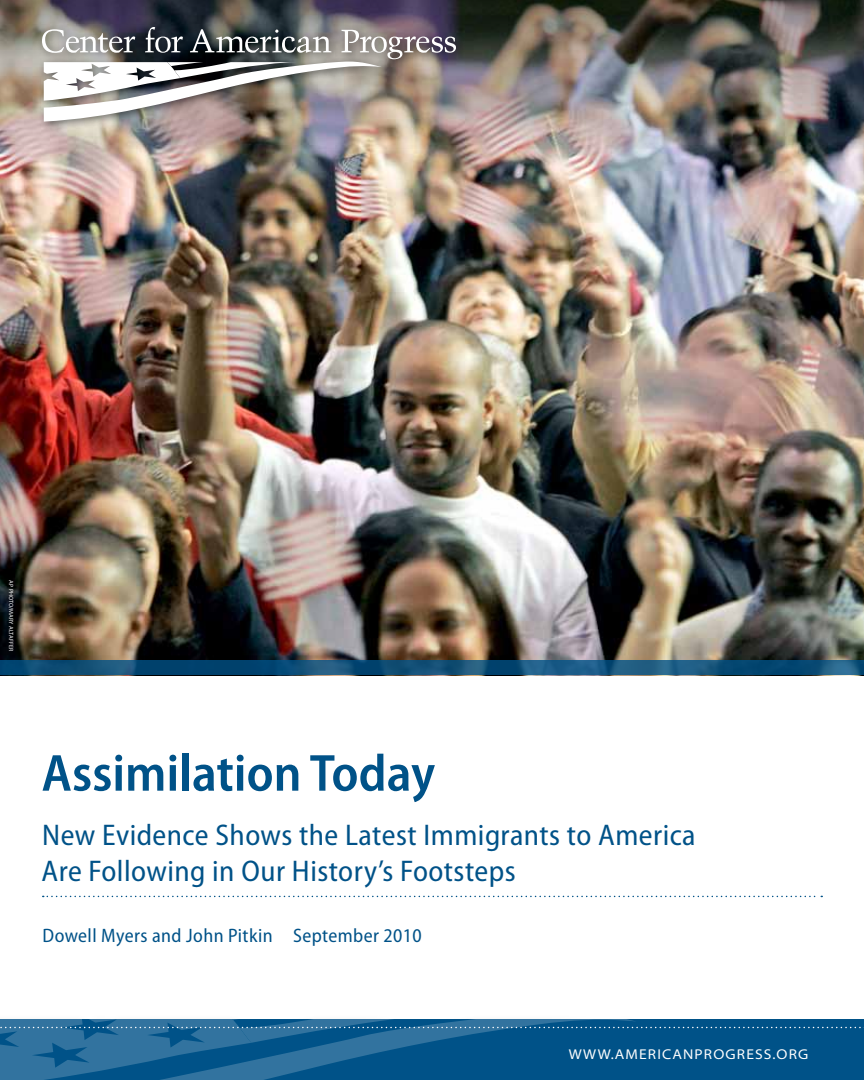
<style>
.page{position:relative;width:864px;height:1080px;background:#fff}
.page>*{position:absolute;margin:0;border:0;box-sizing:border-box;transform-origin:0 0}
.t1{font:600 semi-condensed 52.5px "Myriad Pro";color:#005288}
.t2{font:semi-condensed 30px/36px "Myriad Pro";letter-spacing:.015em;color:#005288}
.t3{font:semi-condensed 19.5px "Myriad Pro";letter-spacing:.02em;color:#005288}
.t4{font:semi-expanded 14.25px "Myriad Pro";letter-spacing:.08em;color:#fff}
.t5{font:6px "Myriad Pro";letter-spacing:.02em;color:#fff}
</style>
<div class="page">
<svg style="left:0;top:1019px;width:864px;height:61px;background:#115d90"></svg>
<img style="left:0;top:148px;width:864px;height:512px">
<svg style="left:0;top:660px;width:864px;height:15px;background:#105078"></svg>
<svg style="left:43px;top:896px;width:779px;height:1px"></svg>
<img style="left:0;top:0;width:864px;height:148px">
<div style="left:36px;top:21px;width:430px;height:111px;background:#000;opacity:.5"></div>
<img style="left:42px;top:27px;width:414px;height:95px">
<p class="t5" style="left:14px;top:580px;width:72px;rotate:90deg">AP Photo/Mary Altaffer</p>
<h1 class="t1" style="left:42px;top:744px;width:395px">Assimilation Today</h1>
<p class="t2" style="left:42px;top:817px;width:656px">New Evidence Shows the Latest Immigrants to America<br>Are Following in Our History’s Footsteps</p>
<p class="t3" style="left:43px;top:925px;width:381px">Dowell Myers and John Pitkin September 2010</p>
<p class="t4" style="left:569px;top:1047px;width:241px">WWW.AMERICANPROGRESS.ORG</p>
</div>
